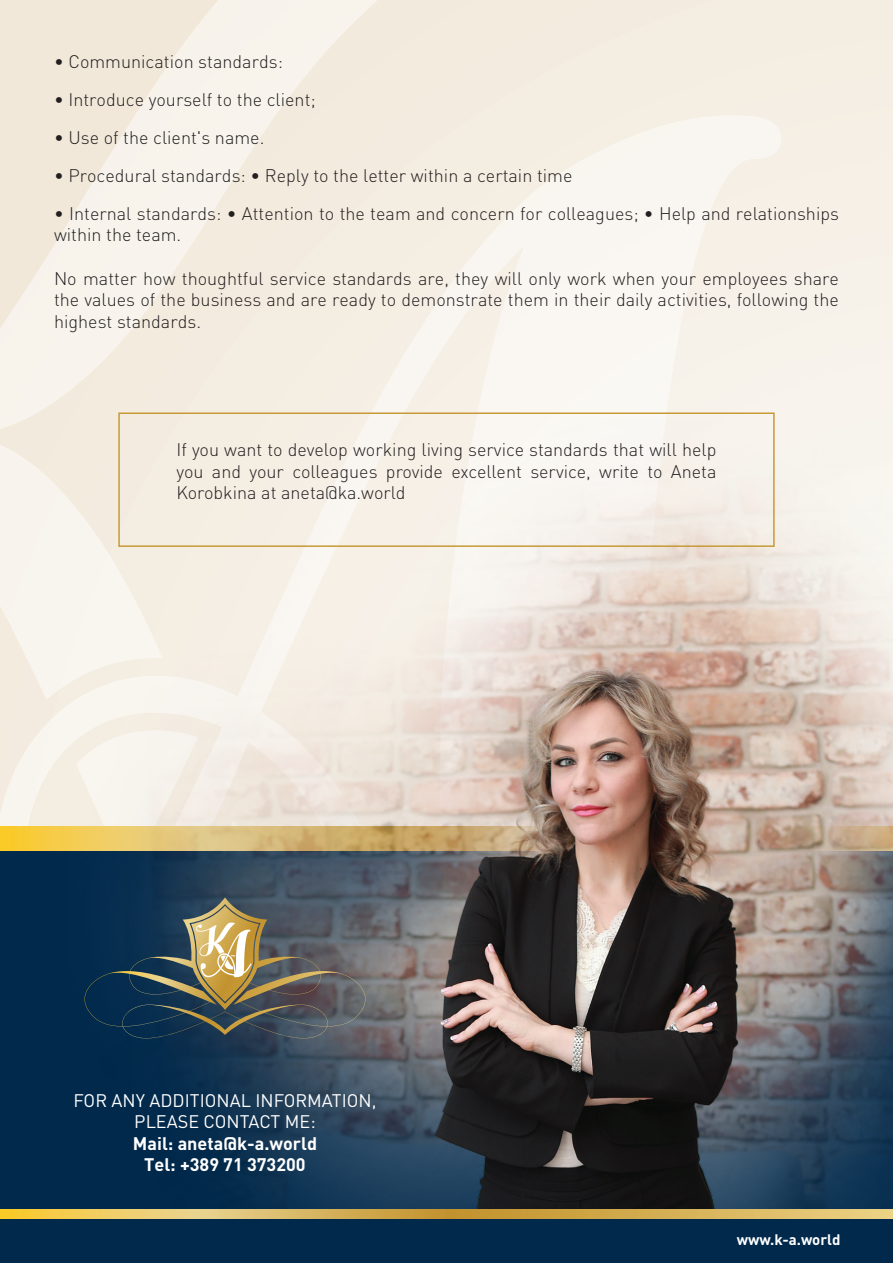
<style>
.page{position:relative;width:893px;height:1263px;background:#fff}
.page>*{position:absolute;margin:0;border:0;box-sizing:border-box;transform-origin:0 0}
.t1{font:300 18px/21.6px "DIN Pro";color:#231f20;text-align:justify}
.t2{font:18px/21.6px "DIN Pro";color:#fff;text-align:center}
.t3{font:700 18px/21.6px "DIN Pro";color:#fff;text-align:center}
.t4{font:700 15px "DIN Pro";color:#fff}
</style>
<div class="page">
<div style="left:0;top:0;width:893px;height:1184px;background:#f4ede1"></div>
<svg style="left:136px;top:0;width:241px;height:115px;fill:#f7f3ec"></svg>
<svg style="left:0;top:115px;width:781px;height:242px"></svg>
<div style="left:0;top:851px;width:893px;height:412px;background:#00294c"></div>
<svg style="left:0;top:1210px;width:893px;height:9px;background:#dcb75a"></svg>
<img style="left:0;top:357px;width:893px;height:852px">
<svg style="left:83px;top:897px;width:284px;height:143px"></svg>
<div style="left:118px;top:412px;width:657px;height:135px;border:2px solid #c79a37"></div>
<p class="t1" style="left:54px;top:49px;width:230px">• Communication standards:</p>
<p class="t1" style="left:54px;top:87px;width:263px">• Introduce yourself to the client;</p>
<p class="t1" style="left:54px;top:125px;width:212px">• Use of the client's name.</p>
<p class="t1" style="left:54px;top:163px;width:520px">• Procedural standards: • Reply to the letter within a certain time</p>
<p class="t1" style="left:54px;top:201px;width:786px">• Internal standards: • Attention to the team and concern for colleagues; • Help and relationships within the team.</p>
<p class="t1" style="left:54px;top:266px;width:786px">No matter how thoughtful service standards are, they will only work when your employees share the values of the business and are ready to demonstrate them in their daily activities, following the highest standards.</p>
<p class="t1" style="left:176px;top:437px;width:541px">If you want to develop working living service standards that will help you and your colleagues provide excellent service, write to Aneta Korobkina at aneta@ka.world</p>
<p class="t2" style="left:74px;top:1087px;width:304px">FOR ANY ADDITIONAL INFORMATION,<br>PLEASE CONTACT ME:</p>
<p class="t3" style="left:133px;top:1130px;width:186px">Mail: aneta@k-a.world<br>Tel: +389 71 373200</p>
<p class="t4" style="left:737px;top:1227px;width:105px">www.k-a.world</p>
</div>
